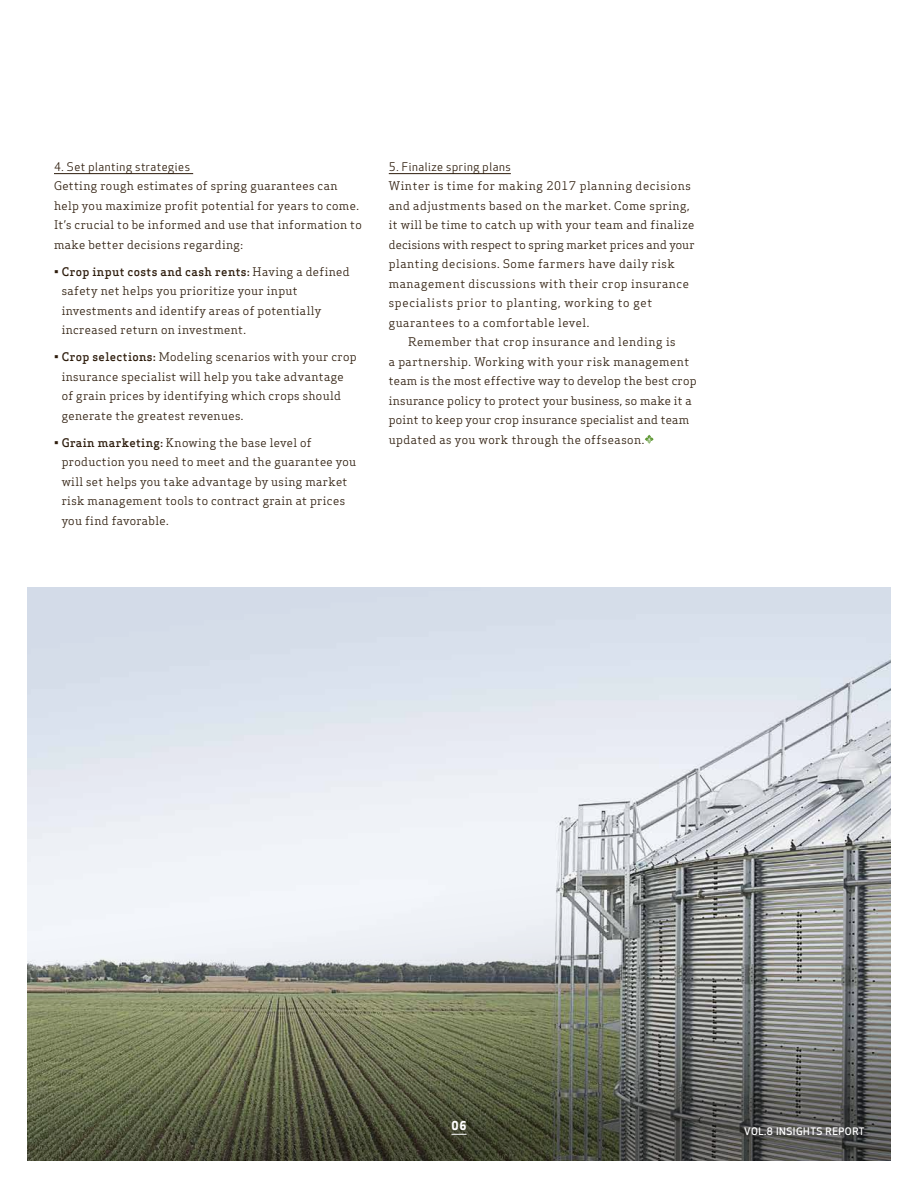
<style>
.page{position:relative;width:918px;height:1188px;background:#fff}
.page>*{position:absolute;margin:0;border:0;box-sizing:border-box;transform-origin:0 0}
.t1{font:700 12px "Apex New FCMA";color:#fff}
.t2{font:11.7px/19.5px "Apex Serif FCMA";letter-spacing:.03em;color:#2d1c0c}
.t3{font:11.7px "Apex Serif FCMA";letter-spacing:.01em;color:#2d1c0c}
.t4{font:11.7px "Apex New FCMA";letter-spacing:.05em;color:#2d1c0c}
.t5{font:11.7px "Apex Serif FCMA";letter-spacing:.05em;color:#2d1c0c}
.t6{font:11.7px "Apex Serif FCMA";letter-spacing:.06em;color:#2d1c0c}
.t7{font:500 10.2px "Apex New FCMA";letter-spacing:.05em;color:#fff}
.s1{font-weight:500}
</style>
<div class="page">
<img style="left:27px;top:587px;width:864px;height:574px">
<hr style="left:389px;top:173px;width:122px;height:1px;background:#2d1c0c">
<svg style="left:645px;top:435px;width:9px;height:9px"></svg>
<hr style="left:54px;top:173px;width:139px;height:1px;background:#2d1c0c">
<svg style="left:451px;top:1134px;width:16px;height:1px"></svg>
<p class="t4" style="left:54px;top:160px;width:138px">4. Set planting strategies</p>
<p class="t2" style="left:54px;top:176px;width:309px">Getting rough estimates of spring guarantees can help you maximize profit potential for years to come.<br>It’s crucial to be informed and use that information to make better decisions regarding:</p>
<p class="t2" style="left:62px;top:261px;width:290px;text-indent:-8px">• <span class="s1">Crop input costs and cash rents:</span> Having a defined safety net helps you prioritize your input investments and identify areas of potentially increased return on investment.</p>
<p class="t2" style="left:62px;top:347px;width:296px;text-indent:-8px">• <span class="s1">Crop selections:</span> Modeling scenarios with your crop insurance specialist will help you take advantage of grain prices by identifying which crops should generate the greatest revenues.</p>
<p class="t2" style="left:62px;top:432px;width:296px;text-indent:-8px">• <span class="s1">Grain marketing:</span> Knowing the base level of production you need to meet and the guarantee you will set helps you take advantage by using market risk management tools to contract grain at prices you find favorable.</p>
<p class="t4" style="left:389px;top:160px;width:124px">5. Finalize spring plans</p>
<p class="t5" style="left:389px;top:178px;width:304px">Winter is time for making 2017 planning decisions</p>
<p class="t2" style="left:389px;top:195px;width:302px">and adjustments based on the market. Come spring,</p>
<p class="t2" style="left:389px;top:215px;width:307px">it will be time to catch up with your team and finalize</p>
<p class="t3" style="left:389px;top:237px;width:307px">decisions with respect to spring market prices and your</p>
<p class="t2" style="left:389px;top:254px;width:288px">planting decisions. Some farmers have daily risk</p>
<p class="t2" style="left:389px;top:273px;width:302px">management discussions with their crop insurance</p>
<p class="t6" style="left:389px;top:295px;width:265px">specialists prior to planting, working to get</p>
<p class="t2" style="left:389px;top:312px;width:202px">guarantees to a comfortable level.</p>
<p class="t2" style="left:408px;top:332px;width:269px">Remember that crop insurance and lending is</p>
<p class="t2" style="left:389px;top:351px;width:302px">a partnership. Working with your risk management</p>
<p class="t2" style="left:389px;top:371px;width:309px">team is the most effective way to develop the best crop</p>
<p class="t2" style="left:389px;top:390px;width:304px">insurance policy to protect your business, so make it a</p>
<p class="t2" style="left:389px;top:410px;width:302px">point to keep your crop insurance specialist and team</p>
<p class="t2" style="left:389px;top:429px;width:257px">updated as you work through the offseason.</p>
<p class="t1" style="left:451px;top:1118px;width:17px">06</p>
<p class="t7" style="left:744px;top:1125px;width:122px">VOL.8 INSIGHTS REPORT</p>
</div>
